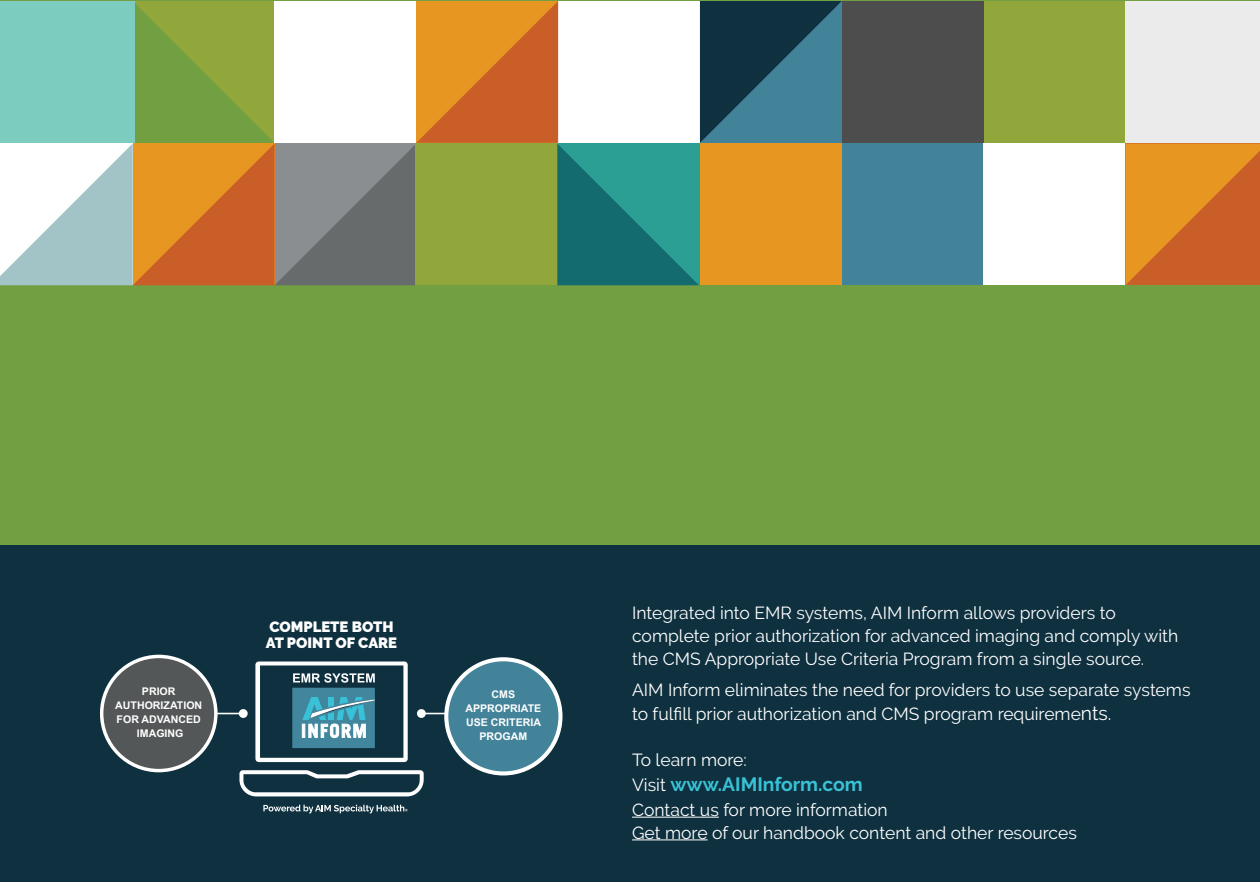
<style>
.page{position:relative;width:1260px;height:882px;background:#fff}
.page>*{position:absolute;margin:0;border:0;box-sizing:border-box;transform-origin:0 0}
.t1{font:700 19.25px "Raleway";color:#39c2d7}
.t2{font:17.5px/22.8px "Raleway";color:#fff}
.t3{font:900 14.88px/16.3px "Raleway";color:#fff}
.t4{font:700 10.67px/14.2px "Arial";color:#fff;text-align:center}
.s1{font-size:19.25px}
.s2{font-weight:400;font-size:17.5px;color:#fff}
</style>
<div class="page">
<div style="left:0;top:0;width:1260px;height:706px;background:#719f41"></div>
<div style="left:0;top:546px;width:1260px;height:336px;background:#0e303f"></div>
<div style="left:984px;top:1px;width:141px;height:142px;background:#91a73b"></div>
<div style="left:1125px;top:1px;width:135px;height:142px;background:#ebebec"></div>
<div style="left:842px;top:144px;width:142px;height:141px;background:#43839a"></div>
<div style="left:984px;top:144px;width:141px;height:141px;background:#fff"></div>
<svg style="left:1125px;top:143px;width:135px;height:142px;background:#d97b24"></svg>
<svg style="left:0;top:1px;width:842px;height:284px;background:#a3a487"></svg>
<div style="left:0;top:1px;width:134px;height:142px;background:#7cccbf"></div>
<div style="left:842px;top:1px;width:142px;height:142px;background:#4d4d4d"></div>
<hr style="left:632px;top:817px;width:87px;height:1px;background:#fff">
<hr style="left:632px;top:839px;width:76px;height:1px;background:#fff">
<div style="left:700px;top:144px;width:142px;height:141px;background:#e79622"></div>
<div style="left:415px;top:144px;width:142px;height:141px;background:#91a73b"></div>
<div style="left:102px;top:656px;width:114px;height:115px;background:#545757;border-radius:50%"></div>
<div style="left:100px;top:655px;width:118px;height:117px;border:3px solid #fff;border-radius:50%"></div>
<div style="left:446px;top:659px;width:114px;height:114px;background:#43839a;border-radius:50%"></div>
<div style="left:444px;top:657px;width:119px;height:118px;border:4px solid #fff;border-radius:50%"></div>
<svg style="left:217px;top:662px;width:231px;height:134px"></svg>
<div style="left:239px;top:709px;width:9px;height:9px;background:#fff;border-radius:50%"></div>
<svg style="left:263px;top:805px;width:145px;height:8px"></svg>
<p class="t3" style="left:266px;top:619px;width:133px">COMPLETE BOTH<br>AT POINT OF CARE</p>
<p class="t4" style="left:115px;top:684px;width:88px">PRIOR<br>AUTHORIZATION<br>FOR ADVANCED<br>IMAGING</p>
<p class="t4" style="left:465px;top:687px;width:77px">CMS<br>APPROPRIATE<br>USE CRITERIA<br>PROGAM</p>
<p class="t2" style="left:632px;top:602px;width:548px">Integrated into EMR systems, AIM Inform allows providers to complete prior authorization for advanced imaging and comply with the CMS Appropriate Use Criteria Program from a single source.</p>
<p class="t2" style="left:632px;top:677px;width:560px;line-height:24.5px">AIM Inform eliminates the need for providers to use separate systems to fulfill prior authorization and CMS program requireme<span class="s1">nts.</span></p>
<p class="t2" style="left:632px;top:749px;width:116px">To learn more:</p>
<p class="t1" style="left:632px;top:773px;width:232px"><span class="s2">Visit</span> www.AIMInform.com</p>
<p class="t2" style="left:632px;top:798px;width:446px">Contact us for more information<br>Get more of our handbook content and other resources</p>
</div>
